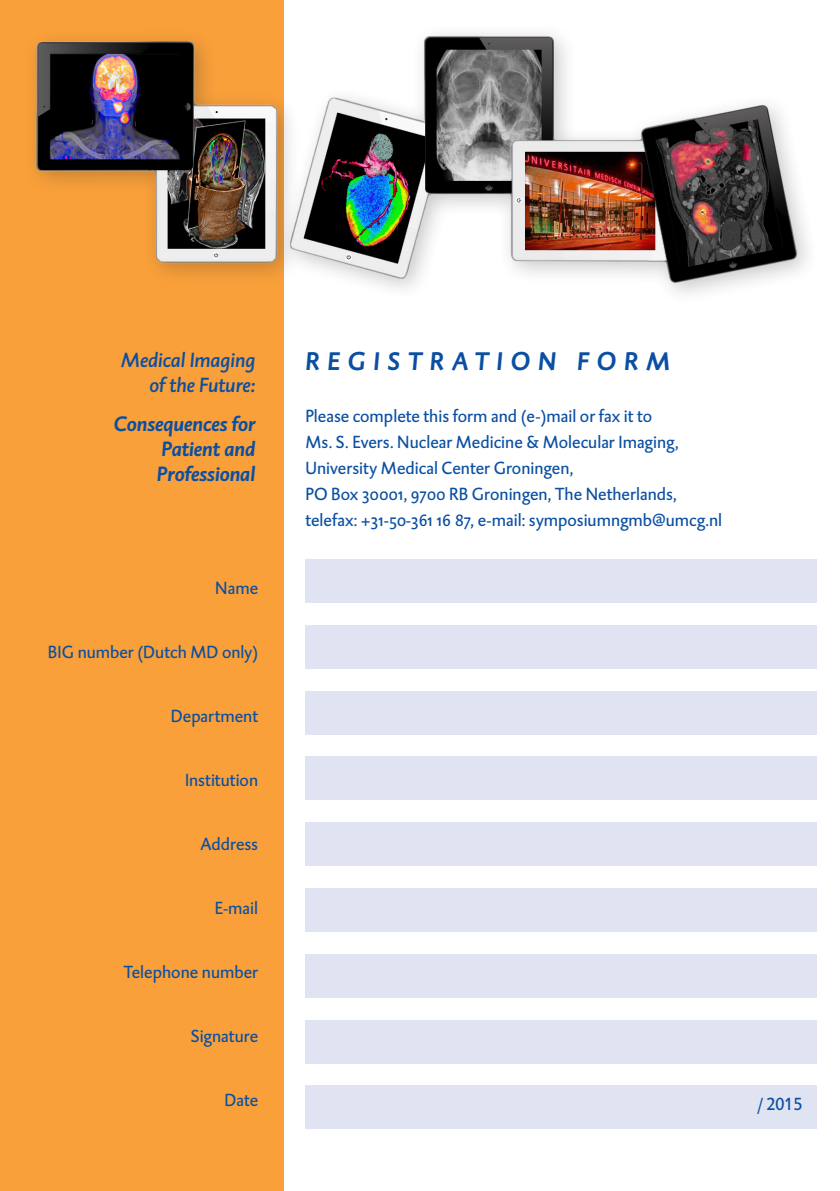
<style>
.page{position:relative;width:840px;height:1191px;background:#fff}
.page>*{position:absolute;margin:0;border:0;box-sizing:border-box;transform-origin:0 0}
.t1{font:italic 700 26px "DTL Caspari T";letter-spacing:.3em;color:#0a4fa2}
.t2{font:italic 700 21px "DTL Caspari ST";letter-spacing:-.005em;color:#0a4fa2}
.t3{font:italic 500 21px "DTL Caspari ST";letter-spacing:-.005em;color:#0a4fa2}
.t4{font:18px "DTL Caspari ST";color:#0a4fa2}
.t5{font:18px "DTL Caspari T";color:#0a4fa2}
</style>
<div class="page">
<div style="left:0;top:0;width:283px;height:1191px;background:#f9a03a"></div>
<div style="left:23px;top:23px;width:796px;height:283px;background:#231f20;opacity:.25"></div>
<img style="left:23px;top:23px;width:796px;height:271px">
<div style="left:305px;top:559px;width:511px;height:44px;background:#e0e4f2"></div>
<div style="left:305px;top:625px;width:511px;height:43px;background:#e0e4f2"></div>
<div style="left:305px;top:691px;width:511px;height:43px;background:#e0e4f2"></div>
<div style="left:305px;top:888px;width:511px;height:43px;background:#e0e4f2"></div>
<div style="left:305px;top:756px;width:511px;height:44px;background:#e0e4f2"></div>
<div style="left:305px;top:954px;width:511px;height:43px;background:#e0e4f2"></div>
<div style="left:305px;top:822px;width:511px;height:44px;background:#e0e4f2"></div>
<div style="left:305px;top:1019px;width:511px;height:44px;background:#e0e4f2"></div>
<div style="left:305px;top:1085px;width:511px;height:44px;background:#e0e4f2"></div>
<p class="t3" style="left:121px;top:347px;width:136px">Medical Imaging</p>
<p class="t3" style="left:149px;top:372px;width:107px">of the Future:</p>
<p class="t2" style="left:114px;top:411px;width:143px">Consequences for</p>
<p class="t2" style="left:161px;top:436px;width:95px">Patient and</p>
<p class="t2" style="left:157px;top:461px;width:100px">Professional</p>
<p class="t5" style="left:215px;top:577px;width:44px">Name</p>
<p class="t5" style="left:48px;top:641px;width:212px">BIG number (Dutch MD only)</p>
<p class="t5" style="left:171px;top:705px;width:89px">Department</p>
<p class="t5" style="left:185px;top:769px;width:75px">Institution</p>
<p class="t5" style="left:200px;top:833px;width:59px">Address</p>
<p class="t5" style="left:214px;top:897px;width:45px">E-mail</p>
<p class="t5" style="left:124px;top:961px;width:136px">Telephone number</p>
<p class="t5" style="left:191px;top:1025px;width:69px">Signature</p>
<p class="t1" style="left:305px;top:345px;width:366px">REGISTRATION FORM</p>
<p class="t4" style="left:305px;top:405px;width:348px">Please complete this form and (e-)mail or fax it to</p>
<p class="t4" style="left:305px;top:431px;width:374px">Ms. S. Evers. Nuclear Medicine &amp; Molecular Imaging,</p>
<p class="t4" style="left:305px;top:457px;width:269px">University Medical Center Groningen,</p>
<p class="t4" style="left:305px;top:483px;width:372px">PO Box 30001, 9700 RB Groningen, The Netherlands,</p>
<p class="t4" style="left:305px;top:509px;width:418px">telefax: +31-50-361 16 87, e-mail: symposiumngmb@umcg.nl</p>
<p class="t5" style="left:224px;top:1089px;width:35px">Date</p>
<p class="t5" style="left:756px;top:1093px;width:47px">/ 2015</p>
</div>
